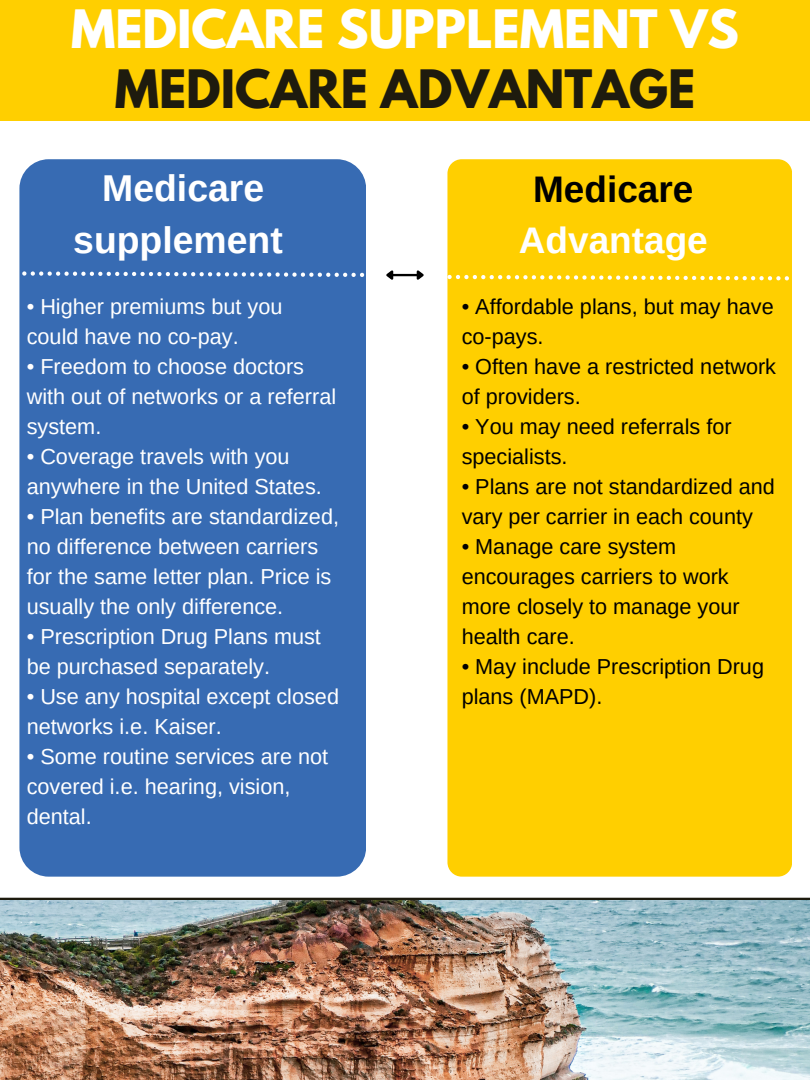
<style>
.page{position:relative;width:810px;height:1080px;background:#fff}
.page>*{position:absolute;margin:0;border:0;box-sizing:border-box;transform-origin:0 0}
.t1{font:700 46.88px "League Spartan";color:#fff}
.t2{font:700 46.88px "League Spartan";color:#1e1b0e}
.t3{font:700 37.38px/52px "Arimo";color:#fff;text-align:center}
.t4{font:700 37px/51.6px "Arimo";color:#fff;text-align:center}
.t5{font:21.69px/30px "Arimo";color:#fff}
.t6{font:21.62px/30px "Arimo";color:#000}
.s1{color:#000}
</style>
<div class="page">
<div style="left:19px;top:159px;width:347px;height:718px;background:#376bb3;border-radius:29px"></div>
<div style="left:0;top:0;width:810px;height:120px;background:#ffcf00"></div>
<hr style="left:0;top:898px;width:810px;height:2px;background:#1e1b0e">
<img style="left:0;top:900px;width:810px;height:180px">
<div style="left:447px;top:159px;width:345px;height:718px;background:#ffcf00;border-radius:14px"></div>
<svg style="left:447px;top:275px;width:342px;height:5px"></svg>
<svg style="left:22px;top:271px;width:342px;height:6px"></svg>
<hr style="left:393px;top:274px;width:24px;height:2px;background:#000">
<svg style="left:386px;top:270px;width:9px;height:10px"></svg>
<svg style="left:415px;top:270px;width:9px;height:10px"></svg>
<p class="t1" style="left:71px;top:6px;width:669px">MEDICARE SUPPLEMENT VS</p>
<p class="t2" style="left:115px;top:65px;width:582px">MEDICARE ADVANTAGE</p>
<p class="t3" style="left:73px;top:162px;width:211px">Medicare supplement</p>
<p class="t5" style="left:27px;top:291px;width:257px">• Higher premiums but you could have no co-pay.</p>
<p class="t5" style="left:27px;top:351px;width:311px">• Freedom to choose doctors with out of networks or a referral system.</p>
<p class="t5" style="left:27px;top:441px;width:297px">• Coverage travels with you anywhere in the United States.</p>
<p class="t5" style="left:27px;top:501px;width:314px">• Plan benefits are standardized, no difference between carriers for the same letter plan. Price is usually the only difference.</p>
<p class="t5" style="left:27px;top:621px;width:296px">• Prescription Drug Plans must be purchased separately.</p>
<p class="t5" style="left:27px;top:681px;width:314px">• Use any hospital except closed networks i.e. Kaiser.</p>
<p class="t5" style="left:27px;top:741px;width:303px">• Some routine services are not covered i.e. hearing, vision, dental.</p>
<p class="t4" style="left:519px;top:163px;width:190px"><span class="s1">Medicare<br></span>Advantage</p>
<p class="t6" style="left:462px;top:291px;width:314px">• Affordable plans, but may have co-pays.</p>
<p class="t6" style="left:462px;top:351px;width:316px">• Often have a restricted network of providers.</p>
<p class="t6" style="left:462px;top:411px;width:271px">• You may need referrals for specialists.</p>
<p class="t6" style="left:462px;top:471px;width:315px">• Plans are not standardized and vary per carrier in each county</p>
<p class="t6" style="left:462px;top:531px;width:279px">• Manage care system encourages carriers to work more closely to manage your health care.</p>
<p class="t6" style="left:462px;top:651px;width:304px">• May include Prescription Drug plans (MAPD).</p>
</div>
